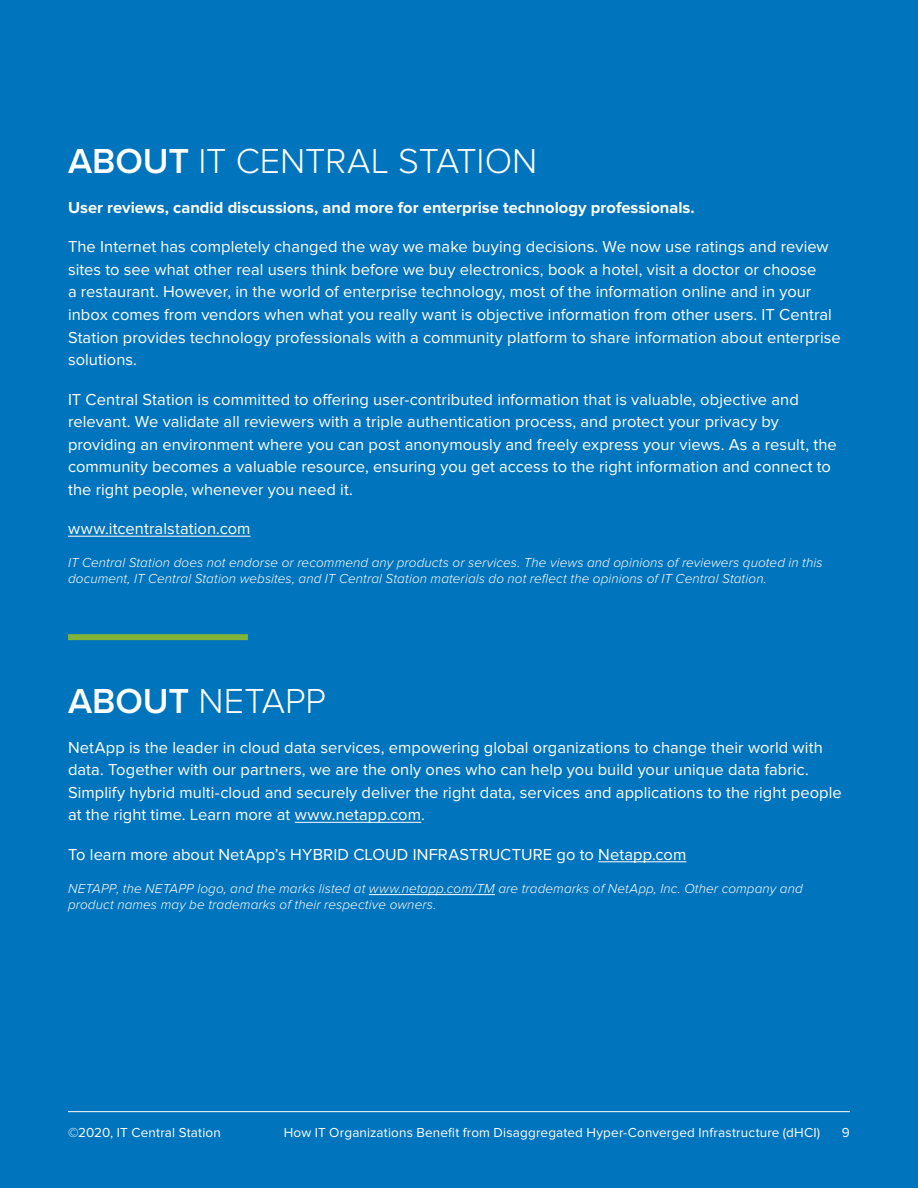
<style>
.page{position:relative;width:918px;height:1188px;background:#0074bc}
.page>*{position:absolute;margin:0;border:0;box-sizing:border-box;transform-origin:0 0}
.t1{font:300 36px "Proxima Nova";letter-spacing:-.005em;color:#fff}
.t2{font:16.5px/22.5px "Proxima Nova";letter-spacing:.005em;color:#fff}
.t3{font:700 16.5px "Proxima Nova";color:#fff}
.t4{font:italic 300 13.5px/16.2px "Proxima Nova";letter-spacing:.005em;color:#fff}
.t5{font:13.5px "Proxima Nova";letter-spacing:.01em;color:#fff}
.s1{font-weight:600}
</style>
<div class="page">
<hr style="left:68px;top:1111px;width:782px;height:1px;background:#fff">
<hr style="left:295px;top:822px;width:126px;height:1px;background:#fff">
<hr style="left:598px;top:862px;width:88px;height:1px;background:#fff">
<hr style="left:369px;top:894px;width:126px;height:1px;background:#fff">
<hr style="left:68px;top:536px;width:183px;height:1px;background:#fff">
<div style="left:68px;top:634px;width:180px;height:6px;background:#80b539"></div>
<h1 class="t1" style="left:68px;top:141px;width:471px"><span class="s1">ABOUT</span> IT CENTRAL STATION</h1>
<p class="t3" style="left:68px;top:198px;width:628px">User reviews, candid discussions, and more for enterprise technology professionals.</p>
<p class="t2" style="left:68px;top:236px;width:774px">The Internet has completely changed the way we make buying decisions. We now use ratings and review sites to see what other real users think before we buy electronics, book a hotel, visit a doctor or choose<br>a restaurant. However, in the world of enterprise technology, most of the information online and in your inbox comes from vendors when what you really want is objective information from other users. IT Central Station provides technology professionals with a community platform to share information about enterprise solutions.</p>
<p class="t2" style="left:68px;top:388px;width:770px">IT Central Station is committed to offering user-contributed information that is valuable, objective and relevant. We validate all reviewers with a triple authentication process, and protect your privacy by providing an environment where you can post anonymously and freely express your views. As a result, the community becomes a valuable resource, ensuring you get access to the right information and connect to the right people, whenever you need it.</p>
<p class="t2" style="left:68px;top:518px;width:184px">www.itcentralstation.com</p>
<p class="t4" style="left:68px;top:555px;width:756px">IT Central Station does not endorse or recommend any products or services. The views and opinions of reviewers quoted in this document, IT Central Station websites, and IT Central Station materials do not reflect the opinions of IT Central Station.</p>
<h1 class="t1" style="left:68px;top:680px;width:259px"><span class="s1">ABOUT</span> NETAPP</h1>
<p class="t2" style="left:68px;top:736px;width:775px">NetApp is the leader in cloud data services, empowering global organizations to change their world with data. Together with our partners, we are the only ones who can help you build your unique data fabric.<br>Simplify hybrid multi-cloud and securely deliver the right data, services and applications to the right people at the right time. Learn more at www.netapp.com.</p>
<p class="t2" style="left:68px;top:843px;width:620px">To learn more about NetApp’s HYBRID CLOUD INFRASTRUCTURE go to Netapp.com</p>
<p class="t4" style="left:68px;top:880px;width:736px">NETAPP, the NETAPP logo, and the marks listed at www.netapp.com/TM are trademarks of NetApp, Inc. Other company and product names may be trademarks of their respective owners.</p>
<p class="t5" style="left:68px;top:1125px;width:154px">©2020, IT Central Station</p>
<p class="t5" style="left:284px;top:1125px;width:538px">How IT Organizations Benefit from Disaggregated Hyper-Converged Infrastructure (dHCI)</p>
<p class="t5" style="left:842px;top:1125px;width:9px">9</p>
</div>
